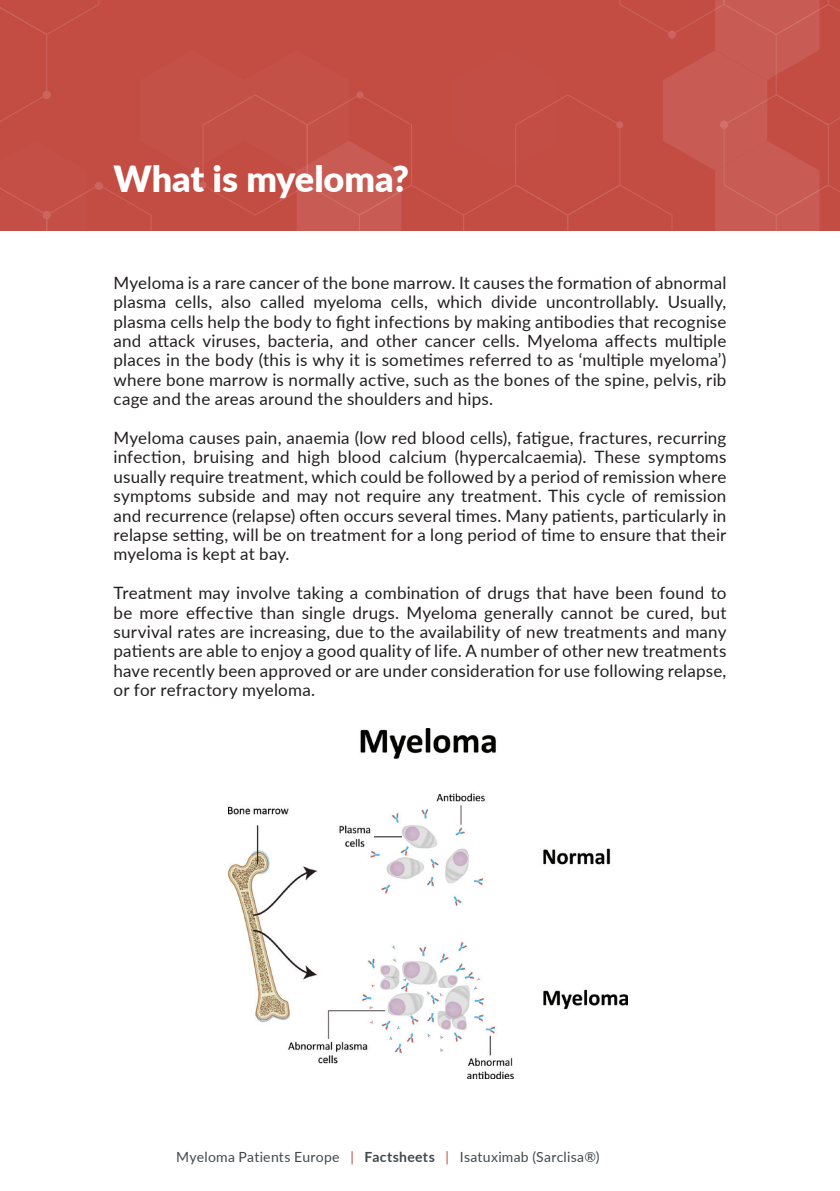
<style>
.page{position:relative;width:840px;height:1191px;background:#fff}
.page>*{position:absolute;margin:0;border:0;box-sizing:border-box;transform-origin:0 0}
.TITULO_H2{font:900 36px "Lato";color:#fff}
.t1{font:17px/19.4px "Lato";letter-spacing:.015em;color:#231f20;text-align:justify}
.t2{font:14px "Lato";letter-spacing:.02em;color:#42494e}
.s1{color:#c34c43}
.s2{font-weight:700}
</style>
<div class="page">
<svg style="left:0;top:0;width:839px;height:230px;background:#c44f46"></svg>
<div style="left:356px;top:91px;width:7px;height:7px;background:#cb645c;border-radius:50%"></div>
<div style="left:616px;top:121px;width:7px;height:7px;background:#cb645c;border-radius:50%"></div>
<svg style="left:199px;top:181px;width:7px;height:8px"></svg>
<div style="left:667px;top:30px;width:8px;height:9px;background:#cb645c;border-radius:50%"></div>
<div style="left:43px;top:211px;width:8px;height:8px;background:#cc675f;border-radius:50%"></div>
<div style="left:95px;top:182px;width:8px;height:8px;background:#cb645c;border-radius:50%"></div>
<div style="left:43px;top:91px;width:8px;height:8px;background:#cb645c;border-radius:50%"></div>
<svg style="left:719px;top:120px;width:8px;height:9px"></svg>
<img style="left:228px;top:728px;width:398px;height:350px">
<p class="TITULO_H2" style="left:113px;top:151px;width:297px">What is myeloma?</p>
<p class="t1" style="left:113px;top:272px;width:614px">Myeloma is a rare cancer of the bone marrow. It causes the formation of abnormal plasma cells, also called myeloma cells, which divide uncontrollably. Usually, plasma cells help the body to fight infections by making antibodies that recognise and attack viruses, bacteria, and other cancer cells. Myeloma affects multiple places in the body (this is why it is sometimes referred to as ‘multiple myeloma’) where bone marrow is normally active, such as the bones of the spine, pelvis, rib cage and the areas around the shoulders and hips.</p>
<p class="t1" style="left:113px;top:427px;width:614px">Myeloma causes pain, anaemia (low red blood cells), fatigue, fractures, recurring infection, bruising and high blood calcium (hypercalcaemia). These symptoms usually require treatment, which could be followed by a period of remission where symptoms subside and may not require any treatment. This cycle of remission and recurrence (relapse) often occurs several times. Many patients, particularly in relapse setting, will be on treatment for a long period of time to ensure that their myeloma is kept at bay.</p>
<p class="t1" style="left:113px;top:582px;width:614px">Treatment may involve taking a combination of drugs that have been found to be more effective than single drugs. Myeloma generally cannot be cured, but survival rates are increasing, due to the availability of new treatments and many patients are able to enjoy a good quality of life. A number of other new treatments have recently been approved or are under consideration for use following relapse, or for refractory myeloma.</p>
<p class="t2" style="left:176px;top:1146px;width:424px">Myeloma Patients Europe <span class="s1">|</span> <span class="s2">Factsheets</span> <span class="s1">|</span> Isatuximab (Sarclisa®)</p>
</div>
